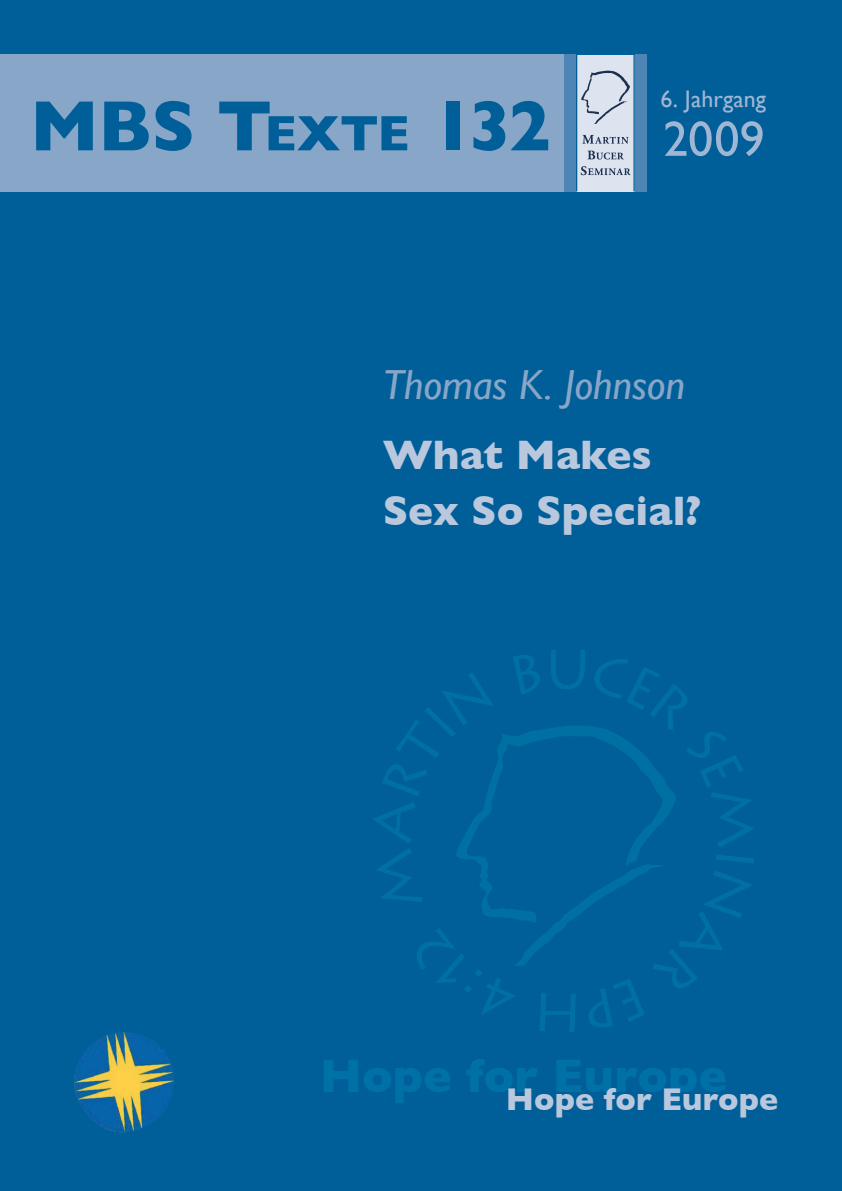
<style>
.page{position:relative;width:842px;height:1191px;background:#fff}
.page>*{position:absolute;margin:0;border:0;box-sizing:border-box;transform-origin:0 0}
.t1{font:700 72px "Gill Sans";letter-spacing:-.025em;color:#005f99}
.t2{font:50px "Gill Sans";color:#a1b6d3}
.t3{font:700 42px/56px "Gill Sans";color:#bac8de}
.t4{font:italic 42px "Gill Sans";color:#88a6c8}
.t5{font:700 32px "Gill Sans";letter-spacing:.005em;color:#bac8de}
.t6{font:24px "Gill Sans";color:#a1b6d3}
.s1{font-size:50.4px}
</style>
<div class="page">
<div style="left:0;top:0;width:842px;height:1190px;background:#005f99"></div>
<div style="left:0;top:54px;width:574px;height:137px;background:#88a6c8"></div>
<svg style="left:456px;top:726px;width:220px;height:193px"></svg>
<svg style="left:515px;top:864px;width:149px;height:102px"></svg>
<div style="left:569px;top:55px;width:72px;height:136px;background:#dde4ef"></div>
<hr style="left:576px;top:54px;width:1px;height:137px;background:#005f99">
<hr style="left:633px;top:54px;width:2px;height:137px;background:#005f99">
<div style="left:564px;top:54px;width:12px;height:137px;background:#4f85b4"></div>
<div style="left:635px;top:54px;width:11px;height:137px;background:#4f85b4"></div>
<svg style="left:581px;top:71px;width:49px;height:53px"></svg>
<svg style="left:582px;top:135px;width:46px;height:9px"></svg>
<svg style="left:588px;top:151px;width:36px;height:8px"></svg>
<svg style="left:581px;top:166px;width:50px;height:9px"></svg>
<img style="left:74px;top:1032px;width:100px;height:101px">
<h1 class="t1" style="left:30px;top:84px;width:522px">MBS T<span class="s1">EXTE</span> 132</h1>
<p class="t6" style="left:660px;top:84px;width:107px">6. Jahrgang</p>
<p class="t2" style="left:663px;top:110px;width:103px">2009</p>
<p class="t4" style="left:383px;top:360px;width:304px">Thomas K. Johnson</p>
<p class="t3" style="left:383px;top:426px;width:320px">What Makes<br>Sex So Special?</p>
<p class="t5" style="left:506px;top:1080px;width:274px">Hope for Europe</p>
</div>
